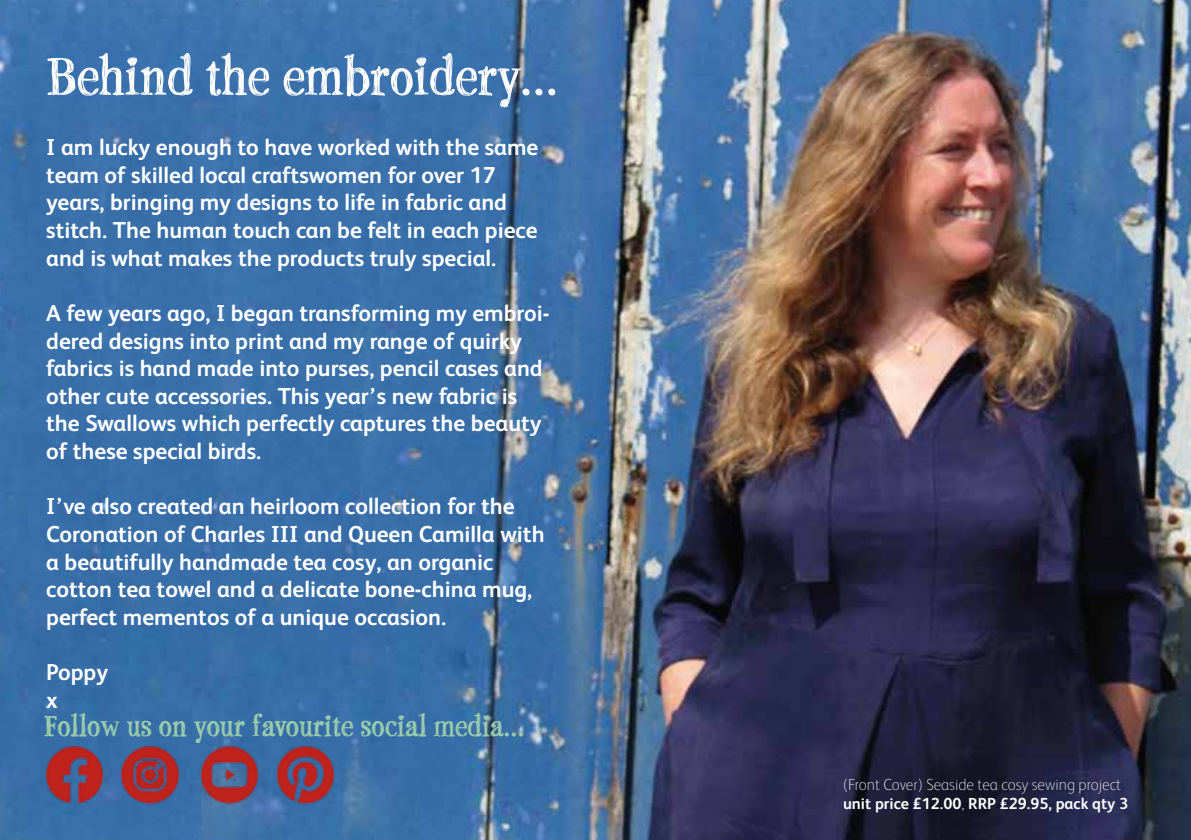
<style>
.page{position:relative;width:1191px;height:840px;background:#fff}
.page>*{position:absolute;margin:0;border:0;box-sizing:border-box;transform-origin:0 0}
.t1{font:700 58px "P22 Stanyan";color:#fdfdfd}
.t2{font:700 32px "P22 Stanyan";color:#9dcfad}
.t3{font:700 23px/27.6px "FS Albert";color:#fff}
.t4{font:100 16px/19.2px "FS Albert";color:#fff}
.s1{font-weight:700}
</style>
<div class="page">
<img style="left:0;top:0;width:1191px;height:839px">
<img style="left:39px;top:739px;width:71px;height:70px">
<img style="left:115px;top:739px;width:70px;height:70px">
<img style="left:194px;top:739px;width:70px;height:70px">
<img style="left:270px;top:739px;width:71px;height:70px">
<h1 class="t1" style="left:46px;top:46px;width:514px">Behind the embroidery...</h1>
<p class="t3" style="left:46px;top:133px;width:494px">I am lucky enough to have worked with the same team of skilled local craftswomen for over 17 years, bringing my designs to life in fabric and stitch. The human touch can be felt in each piece and is what makes the products truly special.</p>
<p class="t3" style="left:46px;top:299px;width:505px">A few years ago, I began transforming my embroi&shy;dered designs into print and my range of quirky fabrics is hand made into purses, pencil cases and other cute accessories. This year’s new fabric is the Swallows which perfectly captures the beauty of these special birds.</p>
<p class="t3" style="left:46px;top:492px;width:500px">I’ve also created an heirloom collection for the Coronation of Charles III and Queen Camilla with a beautifully handmade tea cosy, an organic cotton tea towel and a delicate bone-china mug, perfect mementos of a unique occasion.</p>
<p class="t3" style="left:46px;top:657px;width:63px">Poppy x</p>
<h2 class="t2" style="left:45px;top:708px;width:482px">Follow us on your favourite social media...</h2>
<p class="t4" style="left:843px;top:774px;width:287px">(Front Cover) Seaside tea cosy sewing project <span class="s1">unit price £12.00</span>, <span class="s1">RRP £29.95, pack qty 3</span></p>
</div>
